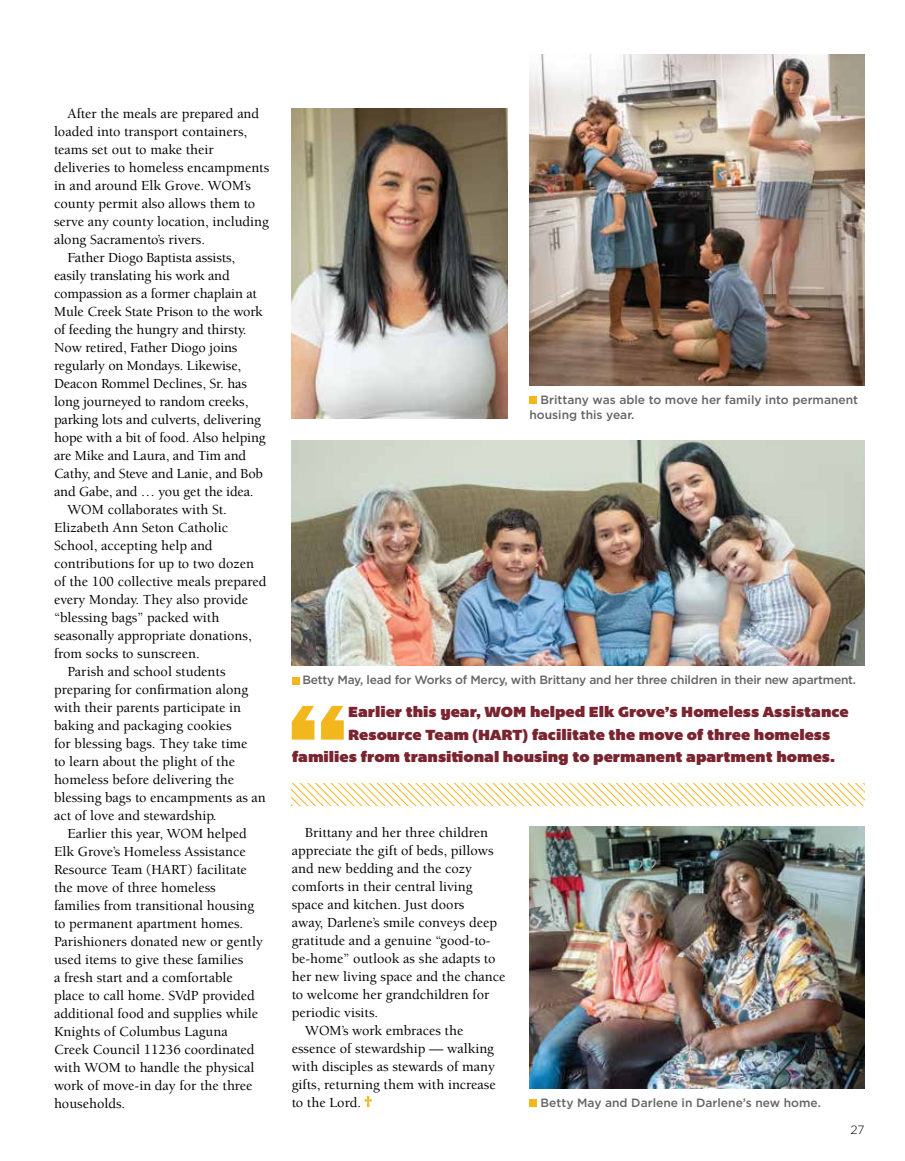
<style>
.page{position:relative;width:905px;height:1161px;background:#fff}
.page>*{position:absolute;margin:0;border:0;box-sizing:border-box;transform-origin:0 0}
.t1{font:15px "Bemio";color:#79242f}
.t2{font:500 14.25px "Berkeley Pro";color:#000}
.t3{font:500 12px/15px "Gotham";color:#636466}
.t4{font:500 12px "Gotham";letter-spacing:-.02em;color:#636466}
.t5{font:300 12px "Gotham";color:#000}
</style>
<div class="page">
<svg style="left:365px;top:1096px;width:6px;height:11px"></svg>
<svg style="left:292px;top:706px;width:52px;height:34px"></svg>
<svg style="left:292px;top:784px;width:572px;height:21px"></svg>
<img style="left:529px;top:54px;width:335px;height:331px">
<img style="left:292px;top:108px;width:216px;height:311px">
<img style="left:292px;top:440px;width:572px;height:226px">
<img style="left:529px;top:827px;width:335px;height:261px">
<div style="left:529px;top:396px;width:8px;height:8px;background:#f1b71c"></div>
<div style="left:529px;top:1100px;width:8px;height:7px;background:#f1b71c"></div>
<div style="left:292px;top:677px;width:7px;height:7px;background:#f1b71c"></div>
<p class="t2" style="left:68px;top:106px;width:193px">After the meals are prepared and</p>
<p class="t2" style="left:54px;top:124px;width:195px">loaded into transport containers,</p>
<p class="t2" style="left:54px;top:142px;width:161px">teams set out to make their</p>
<p class="t2" style="left:54px;top:159px;width:217px">deliveries to homeless encampments</p>
<p class="t2" style="left:54px;top:177px;width:199px">in and around Elk Grove. WOM’s</p>
<p class="t2" style="left:54px;top:195px;width:203px">county permit also allows them to</p>
<p class="t2" style="left:54px;top:213px;width:216px">serve any county location, including</p>
<p class="t2" style="left:54px;top:231px;width:153px">along Sacramento’s rivers.</p>
<p class="t2" style="left:68px;top:249px;width:169px">Father Diogo Baptista assists,</p>
<p class="t2" style="left:54px;top:267px;width:177px">easily translating his work and</p>
<p class="t2" style="left:54px;top:285px;width:204px">compassion as a former chaplain at</p>
<p class="t2" style="left:54px;top:303px;width:210px">Mule Creek State Prison to the work</p>
<p class="t2" style="left:54px;top:321px;width:194px">of feeding the hungry and thirsty.</p>
<p class="t2" style="left:54px;top:339px;width:185px">Now retired, Father Diogo joins</p>
<p class="t2" style="left:54px;top:357px;width:189px">regularly on Mondays. Likewise,</p>
<p class="t2" style="left:54px;top:375px;width:194px">Deacon Rommel Declines, Sr. has</p>
<p class="t2" style="left:54px;top:393px;width:196px">long journeyed to random creeks,</p>
<p class="t2" style="left:54px;top:411px;width:208px">parking lots and culverts, delivering</p>
<p class="t2" style="left:54px;top:429px;width:213px">hope with a bit of food. Also helping</p>
<p class="t2" style="left:54px;top:447px;width:194px">are Mike and Laura, and Tim and</p>
<p class="t2" style="left:54px;top:465px;width:210px">Cathy, and Steve and Lanie, and Bob</p>
<p class="t2" style="left:54px;top:483px;width:201px">and Gabe, and … you get the idea.</p>
<p class="t2" style="left:68px;top:501px;width:161px">WOM collaborates with St.</p>
<p class="t2" style="left:54px;top:519px;width:175px">Elizabeth Ann Seton Catholic</p>
<p class="t2" style="left:54px;top:537px;width:160px">School, accepting help and</p>
<p class="t2" style="left:54px;top:555px;width:201px">contributions for up to two dozen</p>
<p class="t2" style="left:54px;top:573px;width:214px">of the 100 collective meals prepared</p>
<p class="t2" style="left:54px;top:591px;width:196px">every Monday. They also provide</p>
<p class="t2" style="left:54px;top:609px;width:167px">“blessing bags” packed with</p>
<p class="t2" style="left:54px;top:627px;width:199px">seasonally appropriate donations,</p>
<p class="t2" style="left:54px;top:645px;width:147px">from socks to sunscreen.</p>
<p class="t2" style="left:68px;top:663px;width:160px">Parish and school students</p>
<p class="t2" style="left:54px;top:681px;width:196px">preparing for confirmation along</p>
<p class="t2" style="left:54px;top:699px;width:188px">with their parents participate in</p>
<p class="t2" style="left:54px;top:717px;width:179px">baking and packaging cookies</p>
<p class="t2" style="left:54px;top:735px;width:195px">for blessing bags. They take time</p>
<p class="t2" style="left:54px;top:753px;width:182px">to learn about the plight of the</p>
<p class="t2" style="left:54px;top:771px;width:181px">homeless before delivering the</p>
<p class="t2" style="left:54px;top:789px;width:213px">blessing bags to encampments as an</p>
<p class="t2" style="left:54px;top:807px;width:164px">act of love and stewardship.</p>
<p class="t2" style="left:68px;top:825px;width:181px">Earlier this year, WOM helped</p>
<p class="t2" style="left:54px;top:843px;width:193px">Elk Grove’s Homeless Assistance</p>
<p class="t2" style="left:54px;top:861px;width:194px">Resource Team (HART) facilitate</p>
<p class="t2" style="left:54px;top:879px;width:163px">the move of three homeless</p>
<p class="t2" style="left:54px;top:897px;width:202px">families from transitional housing</p>
<p class="t2" style="left:54px;top:915px;width:191px">to permanent apartment homes.</p>
<p class="t2" style="left:54px;top:933px;width:210px">Parishioners donated new or gently</p>
<p class="t2" style="left:54px;top:951px;width:191px">used items to give these families</p>
<p class="t2" style="left:54px;top:969px;width:180px">a fresh start and a comfortable</p>
<p class="t2" style="left:54px;top:987px;width:202px">place to call home. SVdP provided</p>
<p class="t2" style="left:54px;top:1005px;width:206px">additional food and supplies while</p>
<p class="t2" style="left:54px;top:1023px;width:175px">Knights of Columbus Laguna</p>
<p class="t2" style="left:54px;top:1041px;width:202px">Creek Council 11236 coordinated</p>
<p class="t2" style="left:54px;top:1059px;width:202px">with WOM to handle the physical</p>
<p class="t2" style="left:54px;top:1077px;width:200px">work of move-in day for the three</p>
<p class="t2" style="left:54px;top:1095px;width:73px">households.</p>
<p class="t3" style="left:529px;top:392px;width:330px;text-indent:11px">Brittany was able to move her family into permanent housing this year.</p>
<p class="t4" style="left:302px;top:672px;width:555px">Betty May, lead for Works of Mercy, with Brittany and her three children in their new apartment.</p>
<p class="t1" style="left:348px;top:700px;width:502px">Earlier this year, WOM helped Elk Grove’s Homeless Assistance</p>
<p class="t1" style="left:348px;top:723px;width:483px">Resource Team (HART) facilitate the move of three homeless</p>
<p class="t1" style="left:292px;top:745px;width:545px">families from transitional housing to permanent apartment homes.</p>
<p class="t2" style="left:305px;top:824px;width:184px">Brittany and her three children</p>
<p class="t2" style="left:292px;top:842px;width:203px">appreciate the gift of beds, pillows</p>
<p class="t2" style="left:292px;top:860px;width:182px">and new bedding and the cozy</p>
<p class="t2" style="left:292px;top:878px;width:182px">comforts in their central living</p>
<p class="t2" style="left:292px;top:896px;width:174px">space and kitchen. Just doors</p>
<p class="t2" style="left:292px;top:914px;width:207px">away, Darlene’s smile conveys deep</p>
<p class="t2" style="left:292px;top:932px;width:200px">gratitude and a genuine “good-to-</p>
<p class="t2" style="left:292px;top:950px;width:205px">be-home” outlook as she adapts to</p>
<p class="t2" style="left:292px;top:968px;width:215px">her new living space and the chance</p>
<p class="t2" style="left:292px;top:986px;width:199px">to welcome her grandchildren for</p>
<p class="t2" style="left:292px;top:1004px;width:88px">periodic visits.</p>
<p class="t2" style="left:305px;top:1022px;width:160px">WOM’s work embraces the</p>
<p class="t2" style="left:292px;top:1040px;width:204px">essence of stewardship — walking</p>
<p class="t2" style="left:292px;top:1058px;width:205px">with disciples as stewards of many</p>
<p class="t2" style="left:292px;top:1076px;width:205px">gifts, returning them with increase</p>
<p class="t2" style="left:292px;top:1094px;width:71px">to the Lord.</p>
<p class="t3" style="left:540px;top:1095px;width:282px">Betty May and Darlene in Darlene’s new home.</p>
<p class="t5" style="left:850px;top:1122px;width:15px">27</p>
</div>
